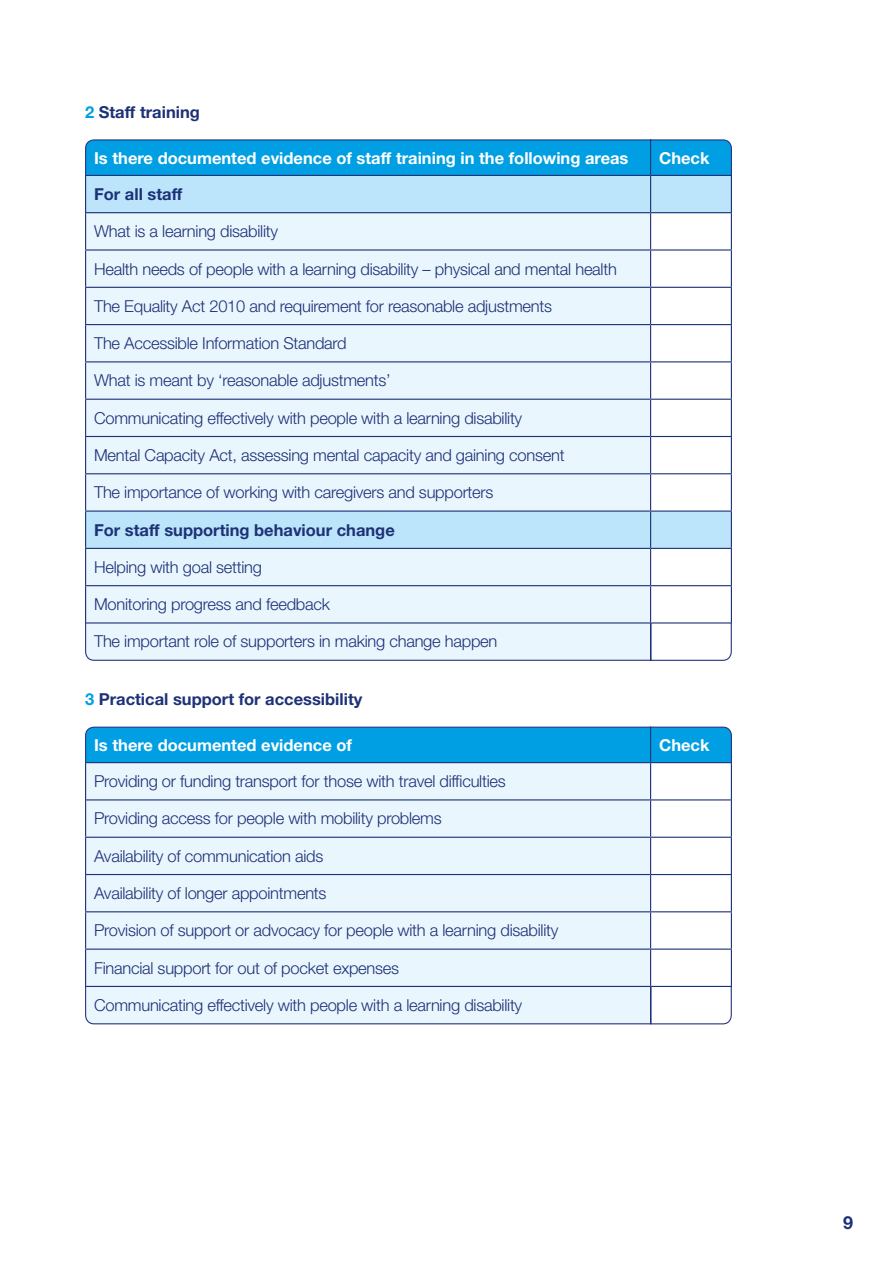
<style>
.page{position:relative;width:893px;height:1263px;background:#fff}
.page>*{position:absolute;margin:0;border:0;box-sizing:border-box;transform-origin:0 0}
.t1{font:700 18px "Helvetica Neue LT Std";color:#1d3176}
.t2{font:300 16.5px "Helvetica Neue LT Std";letter-spacing:-.015em;color:#1d3176}
.t3{font:700 16.5px "Helvetica Neue LT Std";color:#fff}
.t4{font:700 16.5px "Helvetica Neue LT Std";color:#1d3176}
.s1{color:#009fe3}
</style>
<div class="page">
<div style="left:85px;top:726px;width:647px;height:36px;background:#009fe3"></div>
<svg style="left:85px;top:139px;width:647px;height:36px;background:#049bdf"></svg>
<svg style="left:85px;top:763px;width:647px;height:262px;background:#eaf4fc"></svg>
<hr style="left:650px;top:726px;width:1px;height:36px;background:#1d3176">
<hr style="left:85px;top:762px;width:566px;height:1px;background:#1d3176">
<hr style="left:85px;top:763px;width:1px;height:36px;background:#1d3176">
<hr style="left:651px;top:762px;width:81px;height:1px;background:#1d3176">
<hr style="left:650px;top:763px;width:1px;height:36px;background:#1d3176">
<hr style="left:731px;top:763px;width:1px;height:36px;background:#1d3176">
<hr style="left:85px;top:799px;width:566px;height:1px;background:#1d3176">
<hr style="left:85px;top:800px;width:1px;height:37px;background:#1d3176">
<hr style="left:651px;top:799px;width:81px;height:1px;background:#1d3176">
<hr style="left:650px;top:800px;width:1px;height:37px;background:#1d3176">
<hr style="left:731px;top:800px;width:1px;height:37px;background:#1d3176">
<hr style="left:85px;top:837px;width:566px;height:1px;background:#1d3176">
<hr style="left:85px;top:838px;width:1px;height:36px;background:#1d3176">
<hr style="left:651px;top:837px;width:81px;height:1px;background:#1d3176">
<hr style="left:650px;top:838px;width:1px;height:36px;background:#1d3176">
<hr style="left:731px;top:838px;width:1px;height:36px;background:#1d3176">
<hr style="left:85px;top:874px;width:566px;height:1px;background:#1d3176">
<hr style="left:85px;top:875px;width:1px;height:36px;background:#1d3176">
<hr style="left:651px;top:874px;width:81px;height:1px;background:#1d3176">
<hr style="left:650px;top:875px;width:1px;height:36px;background:#1d3176">
<hr style="left:731px;top:875px;width:1px;height:36px;background:#1d3176">
<hr style="left:85px;top:911px;width:566px;height:1px;background:#1d3176">
<hr style="left:85px;top:912px;width:1px;height:36px;background:#1d3176">
<hr style="left:651px;top:911px;width:81px;height:1px;background:#1d3176">
<hr style="left:650px;top:912px;width:1px;height:36px;background:#1d3176">
<hr style="left:731px;top:912px;width:1px;height:36px;background:#1d3176">
<hr style="left:85px;top:948px;width:566px;height:2px;background:#1d3176">
<hr style="left:85px;top:950px;width:1px;height:36px;background:#1d3176">
<hr style="left:651px;top:948px;width:81px;height:2px;background:#1d3176">
<hr style="left:650px;top:950px;width:1px;height:36px;background:#1d3176">
<hr style="left:731px;top:950px;width:1px;height:36px;background:#1d3176">
<hr style="left:85px;top:986px;width:566px;height:1px;background:#1d3176">
<hr style="left:651px;top:986px;width:81px;height:1px;background:#1d3176">
<hr style="left:650px;top:987px;width:1px;height:37px;background:#1d3176">
<div style="left:86px;top:176px;width:645px;height:36px;background:#bce4fa"></div>
<svg style="left:85px;top:213px;width:647px;height:448px;background:#e5f2fb"></svg>
<hr style="left:650px;top:139px;width:1px;height:36px;background:#1d3176">
<hr style="left:85px;top:175px;width:566px;height:1px;background:#1d3176">
<hr style="left:85px;top:176px;width:1px;height:36px;background:#1d3176">
<hr style="left:651px;top:175px;width:81px;height:1px;background:#1d3176">
<hr style="left:650px;top:176px;width:1px;height:36px;background:#1d3176">
<hr style="left:731px;top:176px;width:1px;height:36px;background:#1d3176">
<hr style="left:85px;top:212px;width:566px;height:1px;background:#1d3176">
<hr style="left:85px;top:213px;width:1px;height:36px;background:#1d3176">
<hr style="left:651px;top:212px;width:81px;height:1px;background:#1d3176">
<hr style="left:650px;top:213px;width:1px;height:36px;background:#1d3176">
<hr style="left:731px;top:213px;width:1px;height:36px;background:#1d3176">
<hr style="left:85px;top:249px;width:566px;height:2px;background:#1d3176">
<hr style="left:85px;top:251px;width:1px;height:36px;background:#1d3176">
<hr style="left:651px;top:249px;width:81px;height:2px;background:#1d3176">
<hr style="left:650px;top:251px;width:1px;height:36px;background:#1d3176">
<hr style="left:731px;top:251px;width:1px;height:36px;background:#1d3176">
<hr style="left:85px;top:287px;width:566px;height:1px;background:#1d3176">
<hr style="left:85px;top:288px;width:1px;height:36px;background:#1d3176">
<hr style="left:651px;top:287px;width:81px;height:1px;background:#1d3176">
<hr style="left:650px;top:288px;width:1px;height:36px;background:#1d3176">
<hr style="left:731px;top:288px;width:1px;height:36px;background:#1d3176">
<hr style="left:85px;top:324px;width:566px;height:1px;background:#1d3176">
<hr style="left:85px;top:325px;width:1px;height:36px;background:#1d3176">
<hr style="left:651px;top:324px;width:81px;height:1px;background:#1d3176">
<hr style="left:650px;top:325px;width:1px;height:36px;background:#1d3176">
<hr style="left:731px;top:325px;width:1px;height:36px;background:#1d3176">
<hr style="left:85px;top:361px;width:566px;height:1px;background:#1d3176">
<hr style="left:85px;top:362px;width:1px;height:37px;background:#1d3176">
<hr style="left:651px;top:361px;width:81px;height:1px;background:#1d3176">
<hr style="left:650px;top:362px;width:1px;height:37px;background:#1d3176">
<hr style="left:731px;top:362px;width:1px;height:37px;background:#1d3176">
<hr style="left:85px;top:399px;width:566px;height:1px;background:#1d3176">
<hr style="left:85px;top:400px;width:1px;height:36px;background:#1d3176">
<hr style="left:651px;top:399px;width:81px;height:1px;background:#1d3176">
<hr style="left:650px;top:400px;width:1px;height:36px;background:#1d3176">
<hr style="left:731px;top:400px;width:1px;height:36px;background:#1d3176">
<hr style="left:85px;top:436px;width:566px;height:1px;background:#1d3176">
<hr style="left:85px;top:437px;width:1px;height:36px;background:#1d3176">
<hr style="left:651px;top:436px;width:81px;height:1px;background:#1d3176">
<hr style="left:650px;top:437px;width:1px;height:36px;background:#1d3176">
<hr style="left:731px;top:437px;width:1px;height:36px;background:#1d3176">
<hr style="left:85px;top:473px;width:566px;height:1px;background:#1d3176">
<hr style="left:85px;top:474px;width:1px;height:36px;background:#1d3176">
<hr style="left:651px;top:473px;width:81px;height:1px;background:#1d3176">
<hr style="left:650px;top:474px;width:1px;height:36px;background:#1d3176">
<hr style="left:731px;top:474px;width:1px;height:36px;background:#1d3176">
<hr style="left:85px;top:510px;width:566px;height:2px;background:#1d3176">
<hr style="left:85px;top:512px;width:1px;height:36px;background:#1d3176">
<hr style="left:651px;top:510px;width:81px;height:2px;background:#1d3176">
<hr style="left:650px;top:512px;width:1px;height:36px;background:#1d3176">
<hr style="left:731px;top:512px;width:1px;height:36px;background:#1d3176">
<hr style="left:85px;top:548px;width:566px;height:1px;background:#1d3176">
<hr style="left:85px;top:549px;width:1px;height:36px;background:#1d3176">
<hr style="left:651px;top:548px;width:81px;height:1px;background:#1d3176">
<hr style="left:650px;top:549px;width:1px;height:36px;background:#1d3176">
<hr style="left:731px;top:549px;width:1px;height:36px;background:#1d3176">
<hr style="left:85px;top:585px;width:566px;height:1px;background:#1d3176">
<hr style="left:85px;top:586px;width:1px;height:36px;background:#1d3176">
<hr style="left:651px;top:585px;width:81px;height:1px;background:#1d3176">
<hr style="left:650px;top:586px;width:1px;height:36px;background:#1d3176">
<hr style="left:731px;top:586px;width:1px;height:36px;background:#1d3176">
<hr style="left:85px;top:622px;width:566px;height:1px;background:#1d3176">
<hr style="left:651px;top:622px;width:81px;height:1px;background:#1d3176">
<hr style="left:650px;top:623px;width:1px;height:37px;background:#1d3176">
<p class="t4" style="left:85px;top:102px;width:116px"><span class="s1">2</span> Staff training</p>
<p class="t3" style="left:94px;top:148px;width:536px">Is there documented evidence of staff training in the following areas</p>
<p class="t3" style="left:659px;top:148px;width:52px">Check</p>
<p class="t4" style="left:94px;top:184px;width:90px">For all staff</p>
<p class="t2" style="left:94px;top:221px;width:186px">What is a learning disability</p>
<p class="t2" style="left:94px;top:259px;width:524px">Health needs of people with a learning disability – physical and mental health</p>
<p class="t2" style="left:94px;top:296px;width:459px">The Equality Act 2010 and requirement for reasonable adjustments</p>
<p class="t2" style="left:94px;top:333px;width:254px">The Accessible Information Standard</p>
<p class="t2" style="left:94px;top:370px;width:298px">What is meant by ‘reasonable adjustments’</p>
<p class="t2" style="left:94px;top:408px;width:430px">Communicating effectively with people with a learning disability</p>
<p class="t2" style="left:94px;top:445px;width:472px">Mental Capacity Act, assessing mental capacity and gaining consent</p>
<p class="t2" style="left:94px;top:482px;width:401px">The importance of working with caregivers and supporters</p>
<p class="t4" style="left:94px;top:519px;width:302px">For staff supporting behaviour change</p>
<p class="t2" style="left:94px;top:557px;width:169px">Helping with goal setting</p>
<p class="t2" style="left:94px;top:594px;width:237px">Monitoring progress and feedback</p>
<p class="t2" style="left:94px;top:631px;width:405px">The important role of supporters in making change happen</p>
<p class="t4" style="left:85px;top:689px;width:279px"><span class="s1">3</span> Practical support for accessibility</p>
<p class="t3" style="left:94px;top:735px;width:259px">Is there documented evidence of</p>
<p class="t3" style="left:659px;top:735px;width:52px">Check</p>
<p class="t2" style="left:94px;top:771px;width:413px">Providing or funding transport for those with travel difficulties</p>
<p class="t2" style="left:94px;top:808px;width:349px">Providing access for people with mobility problems</p>
<p class="t2" style="left:94px;top:846px;width:231px">Availability of communication aids</p>
<p class="t2" style="left:94px;top:883px;width:234px">Availability of longer appointments</p>
<p class="t2" style="left:94px;top:920px;width:466px">Provision of support or advocacy for people with a learning disability</p>
<p class="t2" style="left:94px;top:958px;width:307px">Financial support for out of pocket expenses</p>
<p class="t2" style="left:94px;top:995px;width:430px">Communicating effectively with people with a learning disability</p>
<p class="t1" style="left:843px;top:1211px;width:12px">9</p>
</div>
